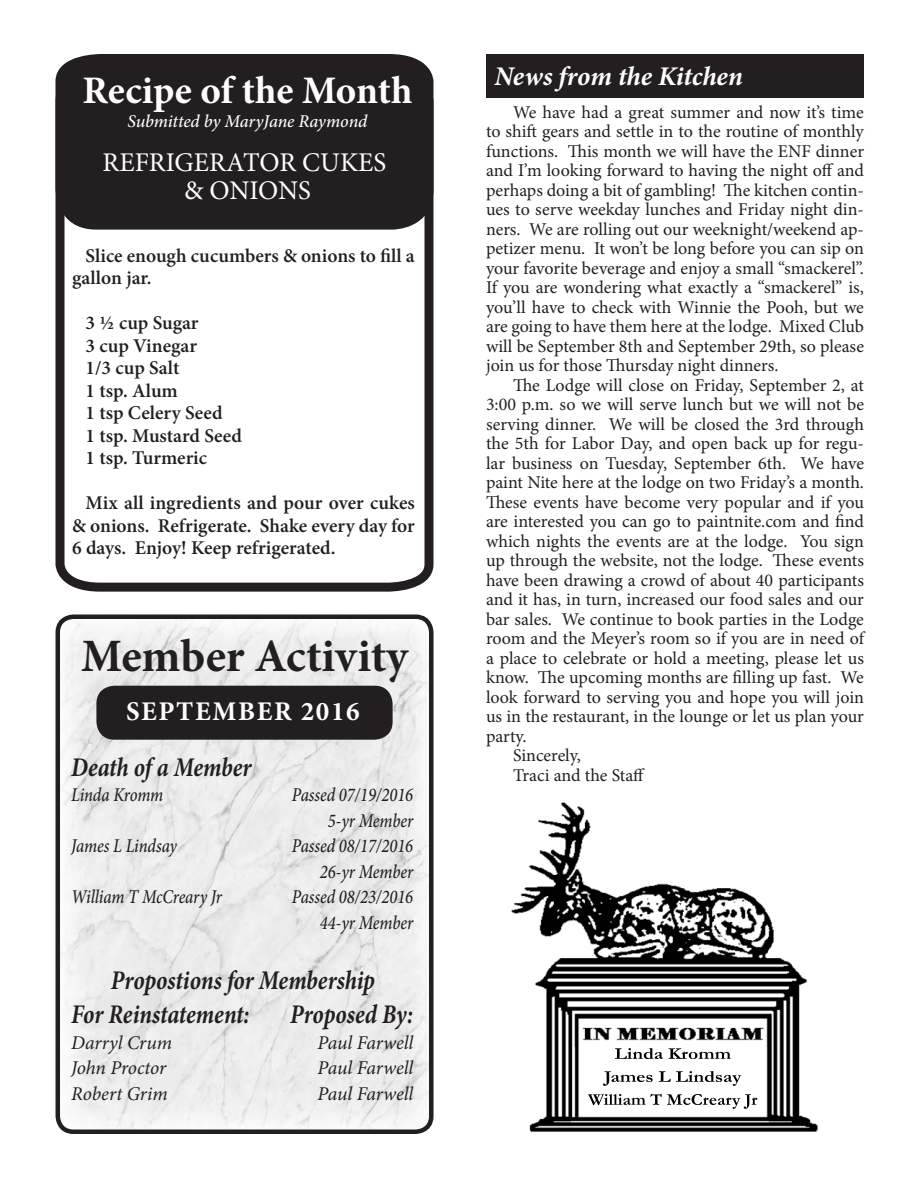
<style>
.page{position:relative;width:918px;height:1188px;background:#fff}
.page>*{position:absolute;margin:0;border:0;box-sizing:border-box;transform-origin:0 0}
.t1{font:700 46.5px "Minion Pro";letter-spacing:-.005em;color:#231f20}
.t2{font:700 39px "Minion Pro";letter-spacing:-.005em;color:#fff}
.t3{font:italic 700 27px "Minion Pro";letter-spacing:-.005em;color:#231f20;scale:.85 1}
.t4{font:27px "Minion Pro";color:#fff}
.t5{font:italic 700 27px "Minion Pro";letter-spacing:-.005em;color:#fff}
.t6{font:700 27px "Minion Pro";letter-spacing:.06em;color:#fff}
.t7{font:600 19.5px/22.5px "Minion Pro";color:#231f20}
.t8{font:italic 500 19.5px "Minion Pro";letter-spacing:-.005em;color:#231f20;scale:.85 1}
.t9{font:italic 19.5px "Minion Pro";letter-spacing:-.01em;color:#231f20}
.t10{font:18px/19.5px "Minion Pro";color:#231f20;text-align:justify}
.t11{font:italic 500 18px "Minion Pro";letter-spacing:-.01em;color:#fff}
</style>
<div class="page">
<svg style="left:55px;top:54px;width:379px;height:538px"></svg>
<div style="left:56px;top:62px;width:378px;height:168px;background:#231f20;border-radius:40px"></div>
<div style="left:486px;top:54px;width:378px;height:43px;background:#231f20"></div>
<img style="left:511px;top:802px;width:307px;height:330px">
<img style="left:56px;top:615px;width:373px;height:519px">
<div style="left:56px;top:615px;width:378px;height:519px;border:4px solid #231f20;border-radius:16px"></div>
<div style="left:96px;top:686px;width:297px;height:54px;background:#231f20;border-radius:18px"></div>
<p class="t5" style="left:494px;top:57px;width:250px">News from the Kitchen</p>
<p class="t2" style="left:82px;top:63px;width:332px">Recipe of the Month</p>
<p class="t11" style="left:128px;top:109px;width:241px">Submitted by MaryJane Raymond</p>
<p class="t10" style="left:486px;top:102px;width:380px;text-indent:27px">We have had a great summer and now it’s time to shift gears and settle in to the routine of monthly functions. This month we will have the ENF dinner and I’m looking forward to having the night off and perhaps doing a bit of gambling! The kitchen contin&shy;ues to serve weekday lunches and Friday night din&shy;ners. We are rolling out our weeknight/weekend ap&shy;petizer menu. It won’t be long before you can sip on your favorite beverage and enjoy a small “smackerel”.<br>If you are wondering what exactly a “smackerel” is, you’ll have to check with Winnie the Pooh, but we are going to have them here at the lodge. Mixed Club will be September 8th and September 29th, so please join us for those Thursday night dinners.</p>
<p class="t10" style="left:486px;top:375px;width:380px;text-indent:27px">The Lodge will close on Friday, September 2, at 3:00 p.m. so we will serve lunch but we will not be serving dinner. We will be closed the 3rd through the 5th for Labor Day, and open back up for regu&shy;lar business on Tuesday, September 6th. We have paint Nite here at the lodge on two Friday’s a month.<br>These events have become very popular and if you are interested you can go to paintnite.com and find which nights the events are at the lodge. You sign up through the website, not the lodge. These events have been drawing a crowd of about 40 participants and it has, in turn, increased our food sales and our bar sales. We continue to book parties in the Lodge room and the Meyer’s room so if you are in need of a place to celebrate or hold a meeting, please let us know. The upcoming months are filling up fast. We look forward to serving you and hope you will join us in the restaurant, in the lounge or let us plan your party.</p>
<p class="t10" style="left:513px;top:746px;width:69px">Sincerely,</p>
<p class="t4" style="left:103px;top:144px;width:285px">REFRIGERATOR CUKES</p>
<p class="t4" style="left:184px;top:173px;width:128px">&amp; ONIONS</p>
<p class="t7" style="left:72px;top:244px;width:344px;text-indent:13px">Slice enough cucumbers &amp; onions to fill a gallon jar.</p>
<p class="t7" style="left:86px;top:311px;width:114px">3 ½ cup Sugar</p>
<p class="t7" style="left:86px;top:334px;width:113px">3 cup Vinegar</p>
<p class="t7" style="left:86px;top:356px;width:95px">1/3 cup Salt</p>
<p class="t7" style="left:86px;top:379px;width:94px">1 tsp. Alum</p>
<p class="t7" style="left:86px;top:401px;width:139px">1 tsp Celery Seed</p>
<p class="t7" style="left:86px;top:424px;width:158px">1 tsp. Mustard Seed</p>
<p class="t7" style="left:86px;top:446px;width:123px">1 tsp. Turmeric</p>
<p class="t7" style="left:72px;top:491px;width:344px;text-align:justify;text-indent:13px">Mix all ingredients and pour over cukes &amp; onions. Refrigerate. Shake every day for 6 days. Enjoy! Keep refrigerated.</p>
<p class="t1" style="left:81px;top:623px;width:328px">Member Activity</p>
<p class="t6" style="left:126px;top:693px;width:235px">SEPTEMBER 2016</p>
<p class="t3" style="left:71px;top:748px;width:214px">Death of a Member</p>
<p class="t10" style="left:513px;top:765px;width:134px">Traci and the Staff</p>
<p class="t8" style="left:71px;top:782px;width:110px">Linda Kromm</p>
<p class="t8" style="left:292px;top:782px;width:144px">Passed 07/19/2016</p>
<p class="t8" style="left:328px;top:807px;width:102px">5-yr Member</p>
<p class="t8" style="left:71px;top:833px;width:126px">James L Lindsay</p>
<p class="t8" style="left:292px;top:833px;width:144px">Passed 08/17/2016</p>
<p class="t8" style="left:320px;top:858px;width:111px">26-yr Member</p>
<p class="t8" style="left:71px;top:884px;width:179px">William T McCreary Jr</p>
<p class="t8" style="left:292px;top:884px;width:144px">Passed 08/23/2016</p>
<p class="t8" style="left:320px;top:909px;width:111px">44-yr Member</p>
<p class="t3" style="left:111px;top:961px;width:312px">Propostions for Membership</p>
<p class="t3" style="left:71px;top:995px;width:211px">For Reinstatement:</p>
<p class="t3" style="left:290px;top:995px;width:146px">Proposed By:</p>
<p class="t9" style="left:71px;top:1029px;width:102px">Darryl Crum</p>
<p class="t9" style="left:318px;top:1029px;width:97px">Paul Farwell</p>
<p class="t9" style="left:71px;top:1055px;width:97px">John Proctor</p>
<p class="t9" style="left:318px;top:1055px;width:97px">Paul Farwell</p>
<p class="t9" style="left:71px;top:1080px;width:98px">Robert Grim</p>
<p class="t9" style="left:318px;top:1080px;width:97px">Paul Farwell</p>
</div>
